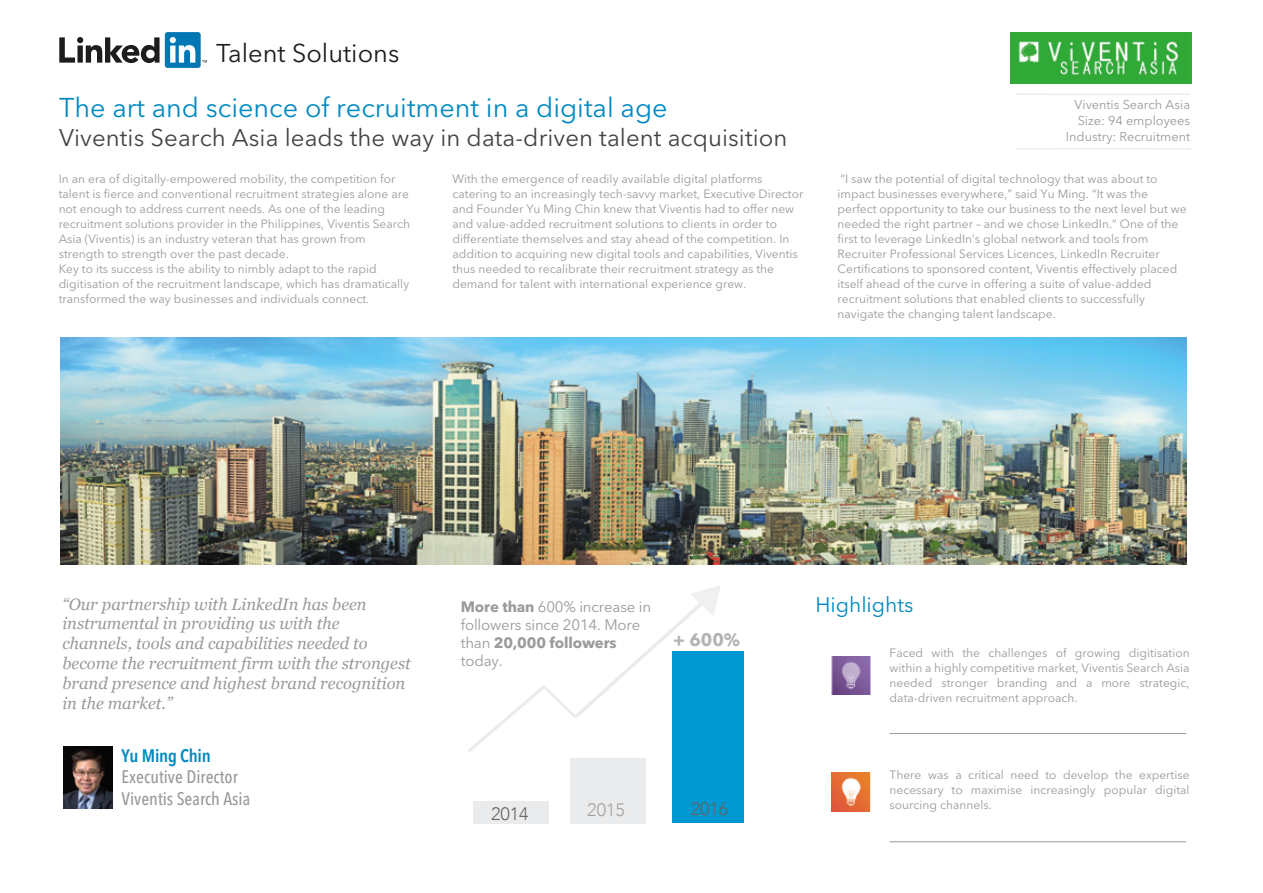
<style>
.page{position:relative;width:1263px;height:893px;background:#fff}
.page>*{position:absolute;margin:0;border:0;box-sizing:border-box;transform-origin:0 0}
.t1{font:27px "Avenir Next LT Pro";color:#008ac2}
.t2{font:25.5px "Avenir Next LT Pro";color:#1d1d1b}
.t3{font:24px "Avenir Next LT Pro";letter-spacing:.005em;color:#414345}
.t4{font:21px "Avenir Next LT Pro";color:#008ac2}
.t5{font:500 condensed 18px/21.6px "Avenir Next LT Pro";color:#999a9c}
.t6{font:600 condensed 18px "Avenir Next LT Pro";letter-spacing:-.01em;color:#008ac2}
.t7{font:300 18px "Avenir";letter-spacing:-.005em;color:#646463}
.t8{font:300 18px "Avenir";color:#a3a2a2}
.t9{font:700 17.85px "Avenir Next";color:#b3b3b3}
.t10{font:italic 16.5px/19.8px "Georgia";color:#999a9c}
.t11{font:15px/18px "Avenir Next LT Pro";letter-spacing:-.01em;color:#999a9c}
.t12{font:12.75px/16.2px "Avenir Next LT Pro";color:#999a9c;text-align:right}
.t13{font:12px/15px "Avenir Next LT Pro";color:#999a9c}
.s1{font-weight:700}
</style>
<div class="page">
<svg style="left:59px;top:37px;width:101px;height:26px"></svg>
<div style="left:165px;top:32px;width:36px;height:36px;background:#0076b3;border-radius:3px"></div>
<svg style="left:170px;top:37px;width:25px;height:26px"></svg>
<svg style="left:202px;top:60px;width:5px;height:3px"></svg>
<img style="left:832px;top:656px;width:38px;height:38px">
<img style="left:832px;top:773px;width:38px;height:38px">
<hr style="left:889px;top:733px;width:297px;height:1px;background:#999a9c">
<hr style="left:889px;top:841px;width:297px;height:1px;background:#999a9c">
<svg style="left:1015px;top:93px;width:175px;height:2px"></svg>
<svg style="left:1016px;top:148px;width:175px;height:2px"></svg>
<div style="left:672px;top:651px;width:72px;height:172px;background:#0098d1"></div>
<div style="left:570px;top:758px;width:75px;height:66px;background:#eaebec"></div>
<div style="left:473px;top:801px;width:75px;height:23px;background:#eaebec"></div>
<svg style="left:468px;top:586px;width:252px;height:166px"></svg>
<img style="left:1010px;top:32px;width:181px;height:51px">
<img style="left:61px;top:337px;width:1126px;height:227px">
<img style="left:63px;top:747px;width:49px;height:61px">
<h2 class="t2" style="left:216px;top:38px;width:185px">Talent Solutions</h2>
<h1 class="t1" style="left:59px;top:91px;width:610px">The art and science of recruitment in a digital age</h1>
<h3 class="t3" style="left:59px;top:123px;width:730px">Viventis Search Asia leads the way in data-driven talent acquisition</h3>
<p class="t13" style="left:59px;top:171px;width:353px">In an era of digitally-empowered mobility, the competition for talent is fierce and conventional recruitment strategies alone are not enough to address current needs. As one of the leading recruitment solutions provider in the Philippines, Viventis Search Asia (Viventis) is an industry veteran that has grown from strength to strength over the past decade.<br>Key to its success is the ability to nimbly adapt to the rapid digitisation of the recruitment landscape, which has dramatically transformed the way businesses and individuals connect.</p>
<p class="t12" style="left:1066px;top:96px;width:126px">Viventis Search Asia<br>Size: 94 employees<br>Industry: Recruitment</p>
<p class="t13" style="left:452px;top:171px;width:352px">With the emergence of readily available digital platforms catering to an increasingly tech-savvy market, Executive Director and Founder Yu Ming Chin knew that Viventis had to offer new and value-added recruitment solutions to clients in order to differentiate themselves and stay ahead of the competition. In addition to acquiring new digital tools and capabilities, Viventis thus needed to recalibrate their recruitment strategy as the demand for talent with international experience grew.</p>
<p class="t13" style="left:837px;top:172px;width:351px">“I saw the potential of digital technology that was about to impact businesses everywhere,” said Yu Ming. “It was the perfect opportunity to take our business to the next level but we needed the right partner – and we chose LinkedIn.” One of the first to leverage LinkedIn’s global network and tools from Recruiter Professional Services Licences, LinkedIn Recruiter Certifications to sponsored content, Viventis effectively placed itself ahead of the curve in offering a suite of value-added recruitment solutions that enabled clients to successfully navigate the changing talent landscape.</p>
<h3 class="t10" style="left:62px;top:593px;width:350px">“Our partnership with LinkedIn has been instrumental in providing us with the channels, tools and capabilities needed to become the recruitment firm with the strongest brand presence and highest brand recognition in the market.”</h3>
<h3 class="t6" style="left:122px;top:744px;width:91px">Yu Ming Chin</h3>
<h3 class="t5" style="left:122px;top:766px;width:130px">Executive Director<br>Viventis Search Asia</h3>
<p class="t11" style="left:461px;top:598px;width:192px"><span class="s1">More than</span> 600% increase in followers since 2014. More than <span class="s1">20,000 followers </span>today.</p>
<h3 class="t4" style="left:815px;top:592px;width:99px">Highlights</h3>
<h3 class="t9" style="left:673px;top:624px;width:69px">+ 600%</h3>
<p class="t13" style="left:890px;top:645px;width:302px;text-align:justify">Faced with the challenges of growing digitisation within a highly competitive market, Viventis Search Asia needed stronger branding and a more strategic, data-driven recruitment approach.</p>
<h3 class="t7" style="left:491px;top:803px;width:39px">2014</h3>
<h3 class="t8" style="left:587px;top:799px;width:39px">2015</h3>
<h3 class="t7" style="left:691px;top:798px;width:39px">2016</h3>
<p class="t13" style="left:889px;top:767px;width:302px;text-align:justify">There was a critical need to develop the expertise necessary to maximise increasingly popular digital sourcing channels.</p>
</div>
